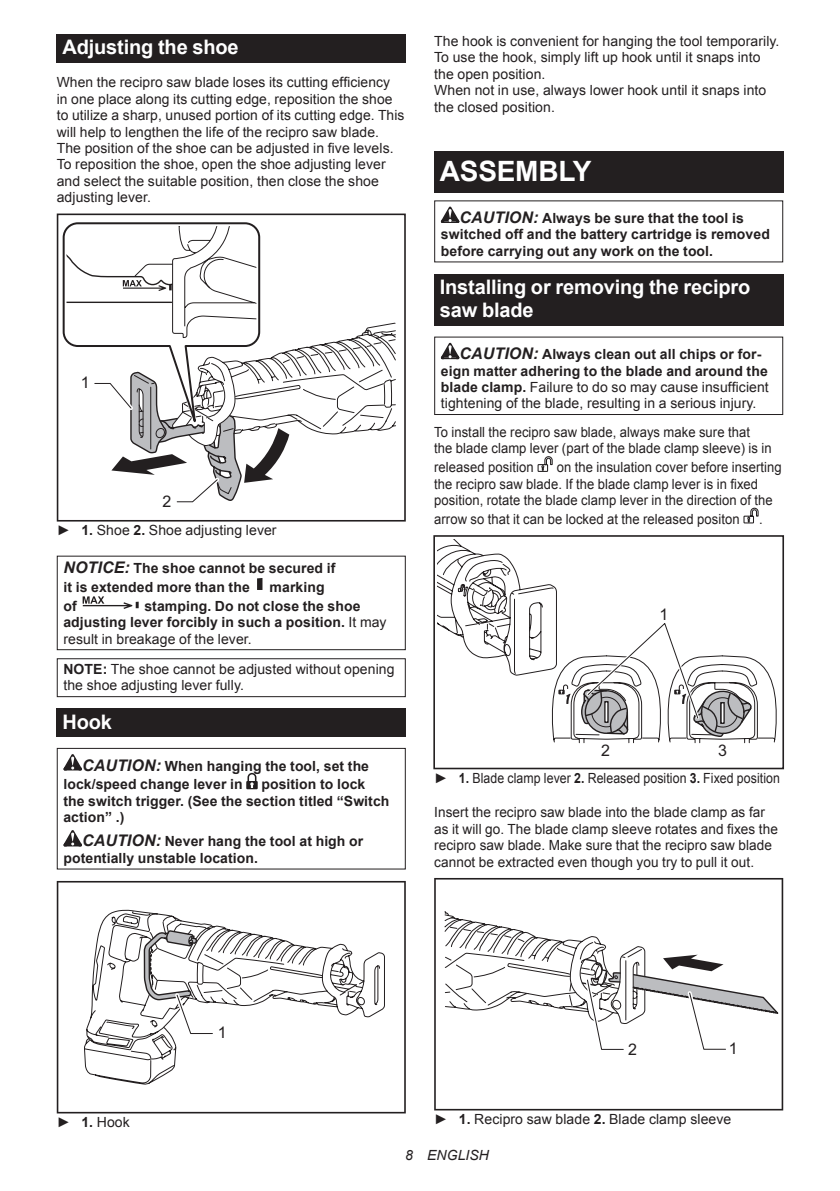
<style>
.page{position:relative;width:840px;height:1191px;background:#fff}
.page>*{position:absolute;margin:0;border:0;box-sizing:border-box;transform-origin:0 0}
.t1{font:700 28px "Arial";letter-spacing:-.01em;color:#fff}
.t2{font:700 20px/23.4px "Arial";letter-spacing:-.01em;color:#fff}
.t3{font:16px "Arial";color:#231f20}
.t4{font:14px/16.4px "Arial";letter-spacing:.005em;color:#231f20}
.t5{font:700 14px/16.4px "Arial";letter-spacing:.005em;color:#231f20}
.t6{font:14px/16.4px "Arial";letter-spacing:.005em;color:#231f20;scale:.93 1}
.t7{font:italic 14px "Arial";letter-spacing:.005em;color:#231f20}
.s1{font-weight:700}
.s2{font-style:italic;font-size:16px}
.s3{font-weight:400}
.s4{font-weight:700;font-style:italic;font-size:16px}
</style>
<div class="page">
<div style="left:57px;top:34px;width:348px;height:29px;background:#231f20"></div>
<div style="left:57px;top:213px;width:348px;height:308px;border:2px solid #231f20"></div>
<svg style="left:64px;top:223px;width:332px;height:280px"></svg>
<div style="left:257px;top:578px;width:5px;height:12px;background:#231f20"></div>
<svg style="left:83px;top:596px;width:56px;height:13px"></svg>
<div style="left:57px;top:555px;width:348px;height:95px;border:1px solid #231f20"></div>
<div style="left:57px;top:658px;width:348px;height:39px;border:1px solid #231f20"></div>
<div style="left:57px;top:708px;width:348px;height:29px;background:#231f20"></div>
<svg style="left:63px;top:754px;width:19px;height:16px"></svg>
<svg style="left:246px;top:773px;width:11px;height:16px"></svg>
<svg style="left:63px;top:830px;width:19px;height:16px"></svg>
<div style="left:57px;top:748px;width:348px;height:121px;border:1px solid #231f20"></div>
<svg style="left:57px;top:881px;width:348px;height:232px"></svg>
<svg style="left:84px;top:881px;width:132px;height:204px"></svg>
<div style="left:434px;top:151px;width:348px;height:41px;background:#231f20"></div>
<svg style="left:440px;top:207px;width:19px;height:16px"></svg>
<div style="left:434px;top:274px;width:348px;height:52px;background:#231f20"></div>
<svg style="left:440px;top:343px;width:19px;height:16px"></svg>
<div style="left:434px;top:336px;width:348px;height:79px;border:1px solid #231f20"></div>
<svg style="left:537px;top:456px;width:16px;height:16px"></svg>
<svg style="left:743px;top:507px;width:15px;height:17px"></svg>
<div style="left:433px;top:535px;width:350px;height:234px;border:2px solid #231f20"></div>
<svg style="left:437px;top:539px;width:339px;height:204px"></svg>
<svg style="left:434px;top:878px;width:348px;height:232px"></svg>
<svg style="left:444px;top:910px;width:335px;height:143px"></svg>
<h2 class="t2" style="left:62px;top:36px;width:178px">Adjusting the shoe</h2>
<p class="t4" style="left:57px;top:74px;width:349px">When the recipro saw blade loses its cutting efficiency in one place along its cutting edge, reposition the shoe to utilize a sharp, unused portion of its cutting edge. This will help to lengthen the life of the recipro saw blade.<br>The position of the shoe can be adjusted in five levels.<br>To reposition the shoe, open the shoe adjusting lever and select the suitable position, then close the shoe adjusting lever.</p>
<p class="t3" style="left:81px;top:371px;width:10px">1</p>
<p class="t3" style="left:162px;top:491px;width:10px">2</p>
<p class="t4" style="left:57px;top:522px;width:221px">► <span class="s1">1.</span> Shoe <span class="s1">2.</span> Shoe adjusting lever</p>
<p class="t5" style="left:63px;top:559px;width:273px;line-height:18.8px"><span class="s2">NOTICE:</span> The shoe cannot be secured if it is extended more than the</p>
<p class="t5" style="left:269px;top:579px;width:56px">marking</p>
<p class="t5" style="left:63px;top:598px;width:15px">of</p>
<p class="t5" style="left:63px;top:598px;width:324px;text-indent:81px">stamping. Do not close the shoe adjusting lever forcibly in such a position. <span class="s3">It may result in breakage of the lever.</span></p>
<p class="t4" style="left:63px;top:661px;width:332px"><span class="s1">NOTE:</span> The shoe cannot be adjusted without opening the shoe adjusting lever fully.</p>
<h2 class="t2" style="left:62px;top:710px;width:51px">Hook</h2>
<p class="t5" style="left:63px;top:756px;width:307px;line-height:18.8px;text-indent:19px"><span class="s2">CAUTION:</span> When hanging the tool, set the lock/speed change lever in</p>
<p class="t5" style="left:63px;top:776px;width:327px;text-indent:198px">position to lock the switch trigger. (See the section titled “Switch action” .)</p>
<p class="t5" style="left:63px;top:833px;width:301px;text-indent:19px"><span class="s2">CAUTION:</span> Never hang the tool at high or potentially unstable location.</p>
<p class="t4" style="left:434px;top:33px;width:346px">The hook is convenient for hanging the tool temporarily.<br>To use the hook, simply lift up hook until it snaps into the open position.<br>When not in use, always lower hook until it snaps into the closed position.</p>
<h1 class="t1" style="left:439px;top:152px;width:153px">ASSEMBLY</h1>
<p class="t5" style="left:440px;top:210px;width:330px;text-indent:19px"><span class="s2">CAUTION:</span> Always be sure that the tool is switched off and the battery cartridge is removed before carrying out any work on the tool.</p>
<h2 class="t2" style="left:439px;top:276px;width:312px">Installing or removing the recipro saw blade</h2>
<p class="t4" style="left:440px;top:346px;width:329px;text-indent:19px"><span class="s4">CAUTION:</span> <span class="s1">Always clean out all chips or for&shy;eign matter adhering to the blade and around the blade clamp.</span> Failure to do so may cause insufficient tightening of the blade, resulting in a serious injury.</p>
<p class="t6" style="left:434px;top:424px;width:364px">To install the recipro saw blade, always make sure that the blade clamp lever (part of the blade clamp sleeve) is in</p>
<p class="t6" style="left:434px;top:459px;width:108px">released position</p>
<p class="t6" style="left:434px;top:459px;width:375px;text-indent:122px">on the insulation cover before inserting the recipro saw blade. If the blade clamp lever is in fixed position, rotate the blade clamp lever in the direction of the</p>
<p class="t6" style="left:434px;top:511px;width:330px">arrow so that it can be locked at the released positon</p>
<p class="t6" style="left:758px;top:511px;width:5px">.</p>
<p class="t3" style="left:659px;top:603px;width:10px">1</p>
<p class="t3" style="left:717px;top:740px;width:10px">3</p>
<p class="t4" style="left:434px;top:770px;width:347px">► <span class="s1">1.</span> Blade clamp lever <span class="s1">2.</span> Released position <span class="s1">3.</span> Fixed position</p>
<p class="t4" style="left:434px;top:804px;width:345px">Insert the recipro saw blade into the blade clamp as far as it will go. The blade clamp sleeve rotates and fixes the recipro saw blade. Make sure that the recipro saw blade cannot be extracted even though you try to pull it out.</p>
<p class="t3" style="left:600px;top:740px;width:10px">2</p>
<p class="t4" style="left:57px;top:1114px;width:75px">► <span class="s1">1.</span> Hook</p>
<p class="t3" style="left:218px;top:1022px;width:10px">1</p>
<p class="t3" style="left:627px;top:1038px;width:10px">2</p>
<p class="t3" style="left:728px;top:1038px;width:10px">1</p>
<p class="t4" style="left:434px;top:1111px;width:298px">► <span class="s1">1.</span> Recipro saw blade <span class="s1">2.</span> Blade clamp sleeve</p>
<p class="t7" style="left:405px;top:1146px;width:85px">8 ENGLISH</p>
</div>
